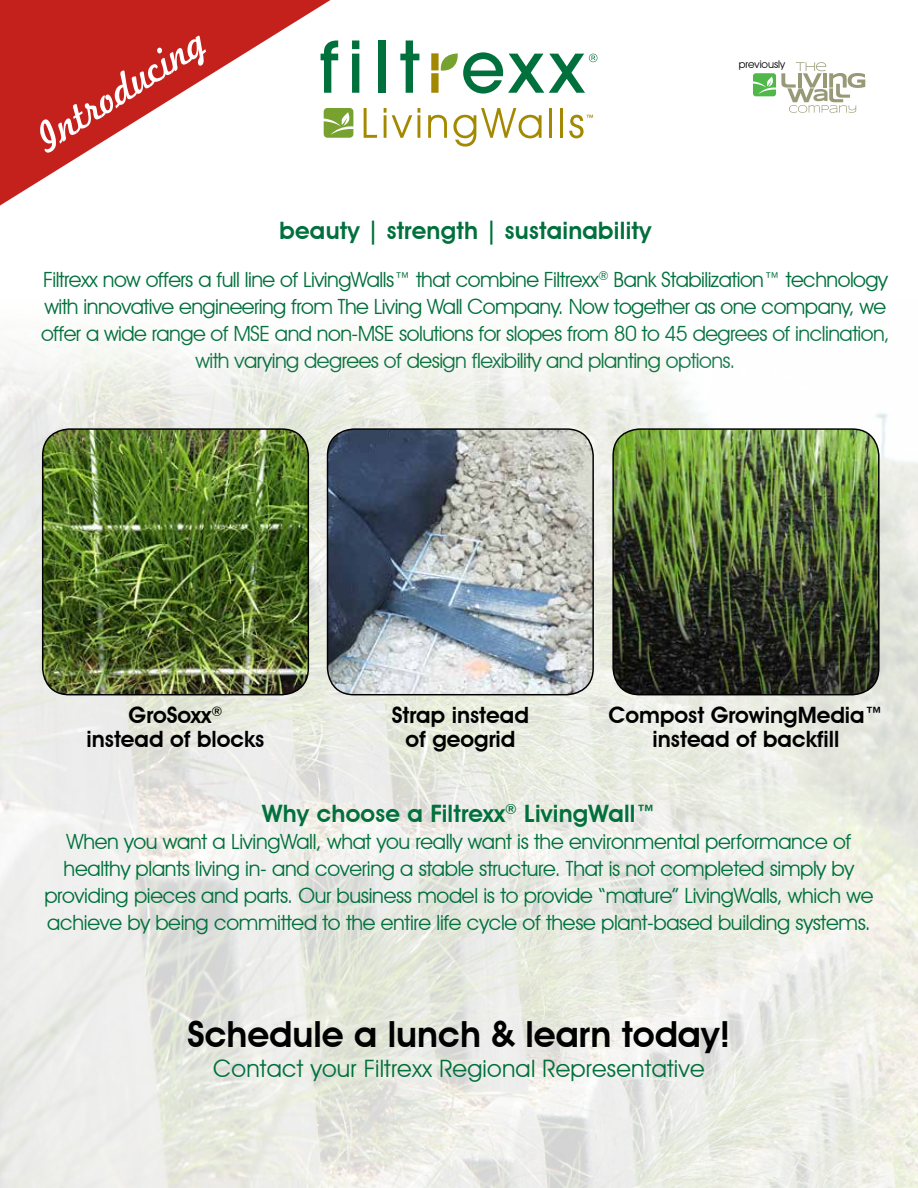
<style>
.page{position:relative;width:918px;height:1188px;background:#fff}
.page>*{position:absolute;margin:0;border:0;box-sizing:border-box;transform-origin:0 0}
.t1{font:37.5px "Freehand 521 BT Regular C";color:#fff}
.t2{font:600 36px "Avant Garde IT Cby BT";color:#000}
.t3{font:600 24px "Avant Garde IT Cby BT";letter-spacing:.01em;color:#00703c}
.t4{font:24px "Avant Garde IT Cby BT";letter-spacing:.01em;color:#00703c}
.t5{font:600 22.5px/24px "Avant Garde IT Cby BT";color:#000;text-align:center}
.t6{font:21px/27px "Avant Garde IT Cby BT";letter-spacing:-.025em;color:#00703c;text-align:center}
.t7{font:10.65px "Avant Garde IT Cby BT";color:#000}
</style>
<div class="page">
<svg style="left:0;top:0;width:330px;height:206px;fill:#c5211c"></svg>
<svg style="left:321px;top:41px;width:17px;height:52px"></svg>
<svg style="left:352px;top:40px;width:7px;height:53px"></svg>
<div style="left:378px;top:40px;width:8px;height:53px;background:#00703c"></div>
<svg style="left:400px;top:41px;width:19px;height:52px"></svg>
<svg style="left:431px;top:52px;width:166px;height:42px"></svg>
<svg style="left:364px;top:108px;width:13px;height:30px"></svg>
<svg style="left:384px;top:108px;width:36px;height:30px"></svg>
<hr style="left:417px;top:115px;width:3px;height:23px;background:#a48900">
<svg style="left:428px;top:115px;width:19px;height:23px"></svg>
<svg style="left:453px;top:108px;width:89px;height:39px"></svg>
<hr style="left:549px;top:108px;width:3px;height:30px;background:#a48900">
<hr style="left:560px;top:108px;width:3px;height:30px;background:#a48900">
<svg style="left:324px;top:108px;width:29px;height:30px"></svg>
<svg style="left:569px;top:115px;width:24px;height:23px"></svg>
<img style="left:0;top:336px;width:918px;height:852px">
<img style="left:43px;top:429px;width:265px;height:266px">
<div style="left:42px;top:428px;width:267px;height:267px;border:1px solid #000;border-radius:27px"></div>
<img style="left:328px;top:429px;width:265px;height:266px">
<div style="left:327px;top:428px;width:267px;height:267px;border:1px solid #000;border-radius:27px"></div>
<img style="left:613px;top:429px;width:266px;height:266px">
<div style="left:612px;top:428px;width:268px;height:267px;border:1px solid #000;border-radius:27px"></div>
<svg style="left:753px;top:62px;width:112px;height:51px"></svg>
<h1 class="t1" style="left:26px;top:119px;width:194px;rotate:-32deg">Introducing</h1>
<p class="t7" style="left:739px;top:57px;width:48px">previously</p>
<p class="t3" style="left:279px;top:216px;width:373px">beauty | strength | sustainability</p>
<p class="t6" style="left:41px;top:265px;width:850px">Filtrexx now offers a full line of LivingWalls™ that combine Filtrexx<sup>®</sup> Bank Stabilization™ technology with innovative engineering from The Living Wall Company. Now together as one company, we offer a wide range of MSE and non-MSE solutions for slopes from 80 to 45 degrees of inclination, with varying degrees of design flexibility and planting options.</p>
<p class="t5" style="left:87px;top:703px;width:179px">GroSoxx<sup>®<br></sup>instead of blocks</p>
<p class="t5" style="left:392px;top:703px;width:139px">Strap instead of geogrid</p>
<p class="t5" style="left:609px;top:703px;width:276px">Compost GrowingMedia™ instead of backfill</p>
<p class="t3" style="left:262px;top:799px;width:395px">Why choose a Filtrexx<sup>®</sup> LivingWall™</p>
<p class="t6" style="left:44px;top:827px;width:831px">When you want a LivingWall, what you really want is the environmental performance of healthy plants living in- and covering a stable structure. That is not completed simply by providing pieces and parts. Our business model is to provide “mature” LivingWalls, which we achieve by being committed to the entire life cycle of these plant-based building systems.</p>
<h2 class="t2" style="left:187px;top:1012px;width:545px">Schedule a lunch &amp; learn today!</h2>
<p class="t4" style="left:213px;top:1053px;width:493px">Contact your Filtrexx Regional Representative</p>
</div>
